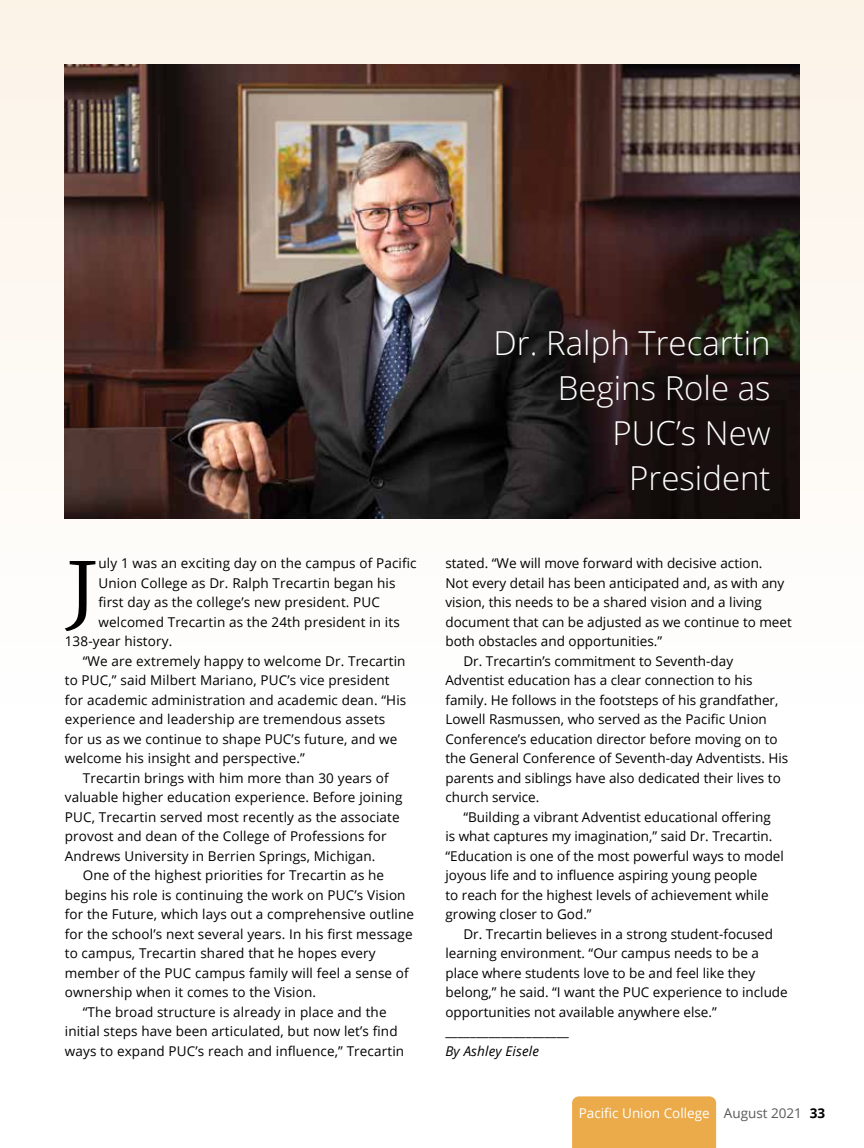
<style>
.page{position:relative;width:864px;height:1148px;background:#fff}
.page>*{position:absolute;margin:0;border:0;box-sizing:border-box;transform-origin:0 0}
.t1{font:300 76.5px "Merriweather";color:#000;scale:1.2 1}
.t2{font:300 33px/45px "Open Sans";color:#fff;text-align:right}
.t3{font:13.5px "Open Sans";letter-spacing:.01em;color:#000}
.t4{font:13.5px "Open Sans";color:#fff}
.t5{font:italic 13.5px "Open Sans";letter-spacing:.01em;color:#000}
.s1{color:#58595b}
.s2{font-weight:700;color:#000}
</style>
<div class="page">
<div style="left:0;top:0;width:864px;height:769px;background:linear-gradient(to bottom,#f7eee3,#fff)"></div>
<img style="left:65px;top:65px;width:734px;height:454px">
<div style="left:572px;top:1096px;width:144px;height:52px;background:#ebab4a"></div>
<h1 class="t1" style="left:65px;top:526px;width:30px">J</h1>
<p class="t3" style="left:99px;top:554px;width:320px">uly 1 was an exciting day on the campus of Pacific</p>
<p class="t3" style="left:99px;top:573px;width:299px">Union College as Dr. Ralph Trecartin began his</p>
<p class="t3" style="left:99px;top:593px;width:283px">first day as the college’s new president. PUC</p>
<p class="t3" style="left:99px;top:612px;width:303px">welcomed Trecartin as the 24th president in its</p>
<p class="t3" style="left:65px;top:632px;width:109px">138-year history.</p>
<p class="t3" style="left:83px;top:651px;width:324px">“We are extremely happy to welcome Dr. Trecartin</p>
<p class="t3" style="left:65px;top:671px;width:326px">to PUC,” said Milbert Mariano, PUC’s vice president</p>
<p class="t3" style="left:65px;top:690px;width:343px">for academic administration and academic dean. “His</p>
<p class="t3" style="left:65px;top:710px;width:322px">experience and leadership are tremendous assets</p>
<p class="t3" style="left:65px;top:729px;width:334px">for us as we continue to shape PUC’s future, and we</p>
<p class="t3" style="left:65px;top:749px;width:242px">welcome his insight and perspective.”</p>
<p class="t3" style="left:83px;top:768px;width:307px">Trecartin brings with him more than 30 years of</p>
<p class="t3" style="left:65px;top:788px;width:339px">valuable higher education experience. Before joining</p>
<p class="t3" style="left:65px;top:807px;width:336px">PUC, Trecartin served most recently as the associate</p>
<p class="t3" style="left:65px;top:827px;width:323px">provost and dean of the College of Professions for</p>
<p class="t3" style="left:65px;top:846px;width:312px">Andrews University in Berrien Springs, Michigan.</p>
<p class="t3" style="left:83px;top:866px;width:303px">One of the highest priorities for Trecartin as he</p>
<p class="t3" style="left:65px;top:885px;width:342px">begins his role is continuing the work on PUC’s Vision</p>
<p class="t3" style="left:65px;top:905px;width:351px">for the Future, which lays out a comprehensive outline</p>
<p class="t3" style="left:65px;top:924px;width:349px">for the school’s next several years. In his first message</p>
<p class="t3" style="left:65px;top:944px;width:312px">to campus, Trecartin shared that he hopes every</p>
<p class="t3" style="left:65px;top:963px;width:346px">member of the PUC campus family will feel a sense of</p>
<p class="t3" style="left:65px;top:983px;width:253px">ownership when it comes to the Vision.</p>
<p class="t3" style="left:83px;top:1002px;width:305px">“The broad structure is already in place and the</p>
<p class="t3" style="left:65px;top:1022px;width:334px">initial steps have been articulated, but now let’s find</p>
<p class="t3" style="left:65px;top:1041px;width:341px">ways to expand PUC’s reach and influence,” Trecartin</p>
<h2 class="t2" style="left:494px;top:319px;width:279px">Dr. Ralph Trecartin<br>Begins Role as<br>PUC’s New<br>President</h2>
<p class="t3" style="left:445px;top:554px;width:319px">stated. “We will move forward with decisive action.</p>
<p class="t3" style="left:445px;top:573px;width:340px">Not every detail has been anticipated and, as with any</p>
<p class="t3" style="left:445px;top:593px;width:318px">vision, this needs to be a shared vision and a living</p>
<p class="t3" style="left:445px;top:612px;width:348px">document that can be adjusted as we continue to meet</p>
<p class="t3" style="left:445px;top:632px;width:218px">both obstacles and opportunities.”</p>
<p class="t3" style="left:463px;top:651px;width:271px">Dr. Trecartin’s commitment to Seventh-day</p>
<p class="t3" style="left:445px;top:671px;width:309px">Adventist education has a clear connection to his</p>
<p class="t3" style="left:445px;top:690px;width:334px">family. He follows in the footsteps of his grandfather,</p>
<p class="t3" style="left:445px;top:710px;width:323px">Lowell Rasmussen, who served as the Pacific Union</p>
<p class="t3" style="left:445px;top:729px;width:334px">Conference’s education director before moving on to</p>
<p class="t3" style="left:445px;top:749px;width:344px">the General Conference of Seventh-day Adventists. His</p>
<p class="t3" style="left:445px;top:768px;width:337px">parents and siblings have also dedicated their lives to</p>
<p class="t3" style="left:445px;top:788px;width:96px">church service.</p>
<p class="t3" style="left:463px;top:807px;width:309px">“Building a vibrant Adventist educational offering</p>
<p class="t3" style="left:445px;top:827px;width:328px">is what captures my imagination,” said Dr. Trecartin.</p>
<p class="t3" style="left:445px;top:846px;width:340px">“Education is one of the most powerful ways to model</p>
<p class="t3" style="left:445px;top:866px;width:314px">joyous life and to influence aspiring young people</p>
<p class="t3" style="left:445px;top:885px;width:325px">to reach for the highest levels of achievement while</p>
<p class="t3" style="left:445px;top:905px;width:148px">growing closer to God.”</p>
<p class="t3" style="left:463px;top:924px;width:311px">Dr. Trecartin believes in a strong student-focused</p>
<p class="t3" style="left:445px;top:944px;width:315px">learning environment. “Our campus needs to be a</p>
<p class="t3" style="left:445px;top:963px;width:311px">place where students love to be and feel like they</p>
<p class="t3" style="left:445px;top:983px;width:344px">belong,” he said. “I want the PUC experience to include</p>
<p class="t3" style="left:445px;top:1002px;width:273px">opportunities not available anywhere else.”</p>
<p class="t3" style="left:445px;top:1022px;width:125px">____________________</p>
<p class="t5" style="left:445px;top:1041px;width:95px">By Ashley Eisele</p>
<p class="t4" style="left:579px;top:1103px;width:248px">Pacific Union College <span class="s1">August 2021</span> <span class="s2">33</span></p>
</div>
